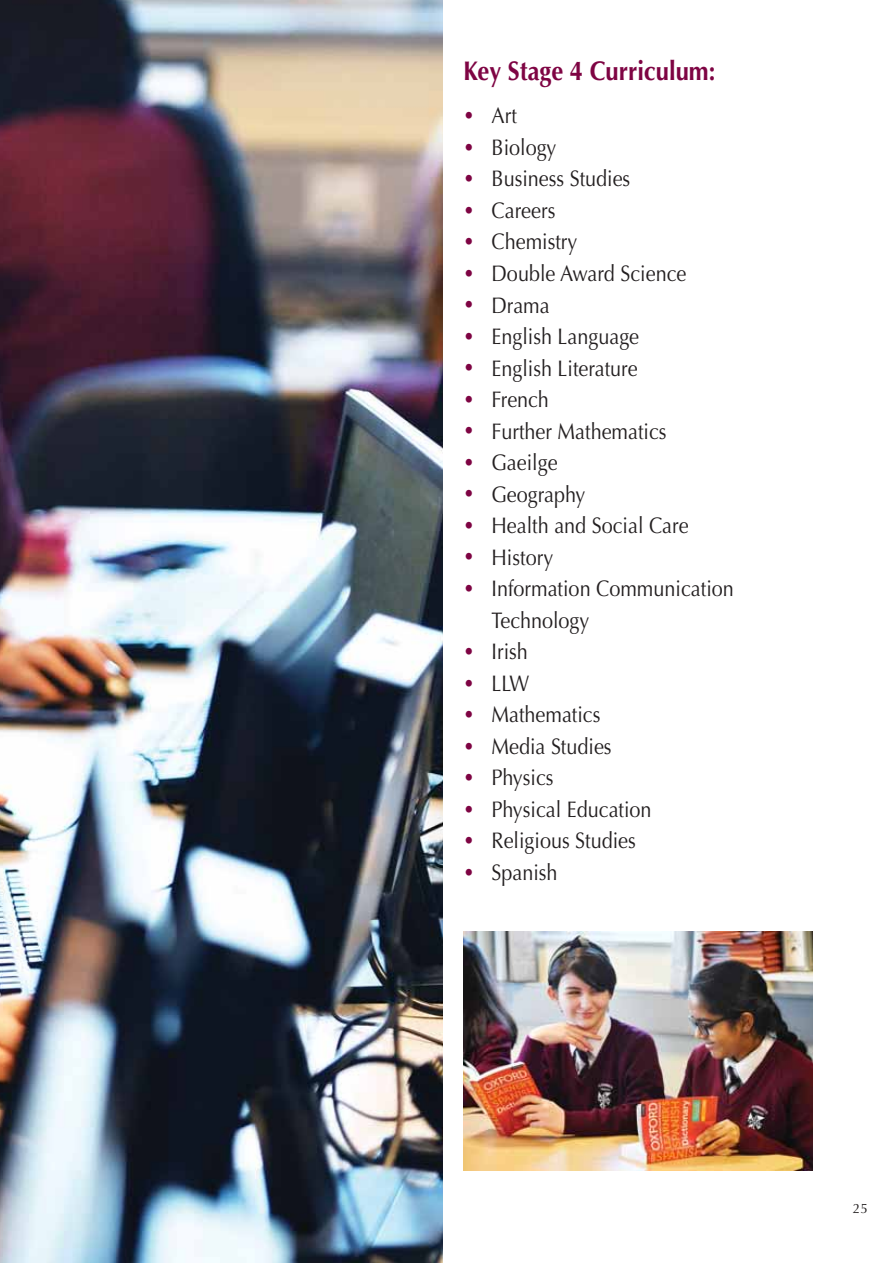
<style>
.page{position:relative;width:893px;height:1263px;background:#fff}
.page>*{position:absolute;margin:0;border:0;box-sizing:border-box;transform-origin:0 0}
.t1{font:700 27px "Optima";color:#7e0443;scale:.88 1}
.t2{font:22.5px/31.5px "Optima";color:#231f20;scale:.88 1}
.t3{font:19.95px/31.5px "Optima";color:#7e0443;text-align:justify;scale:.9 1}
.t4{font:13.5px "Optima";color:#231f20}
</style>
<div class="page">
<img style="left:0;top:0;width:442px;height:1262px">
<img style="left:463px;top:931px;width:349px;height:238px">
<p class="t1" style="left:463px;top:60px;width:287px">Key Stage 4 Curriculum:</p>
<p class="t2" style="left:491px;top:102px;width:277px">Art<br>Biology<br>Business Studies<br>Careers<br>Chemistry<br>Double Award Science<br>Drama<br>English Language<br>English Literature<br>French<br>Further Mathematics<br>Gaeilge<br>Geography<br>Health and Social Care<br>History<br>Information Communication<br>Technology<br>Irish<br>LLW<br>Mathematics<br>Media Studies<br>Physics<br>Physical Education<br>Religious Studies<br>Spanish</p>
<p class="t3" style="left:463px;top:102px;width:14px">• • • • • • • • • • • • • • • •</p>
<p class="t3" style="left:463px;top:637px;width:14px">• • • • • • • •</p>
<p class="t4" style="left:852px;top:1202px;width:17px">25</p>
</div>
